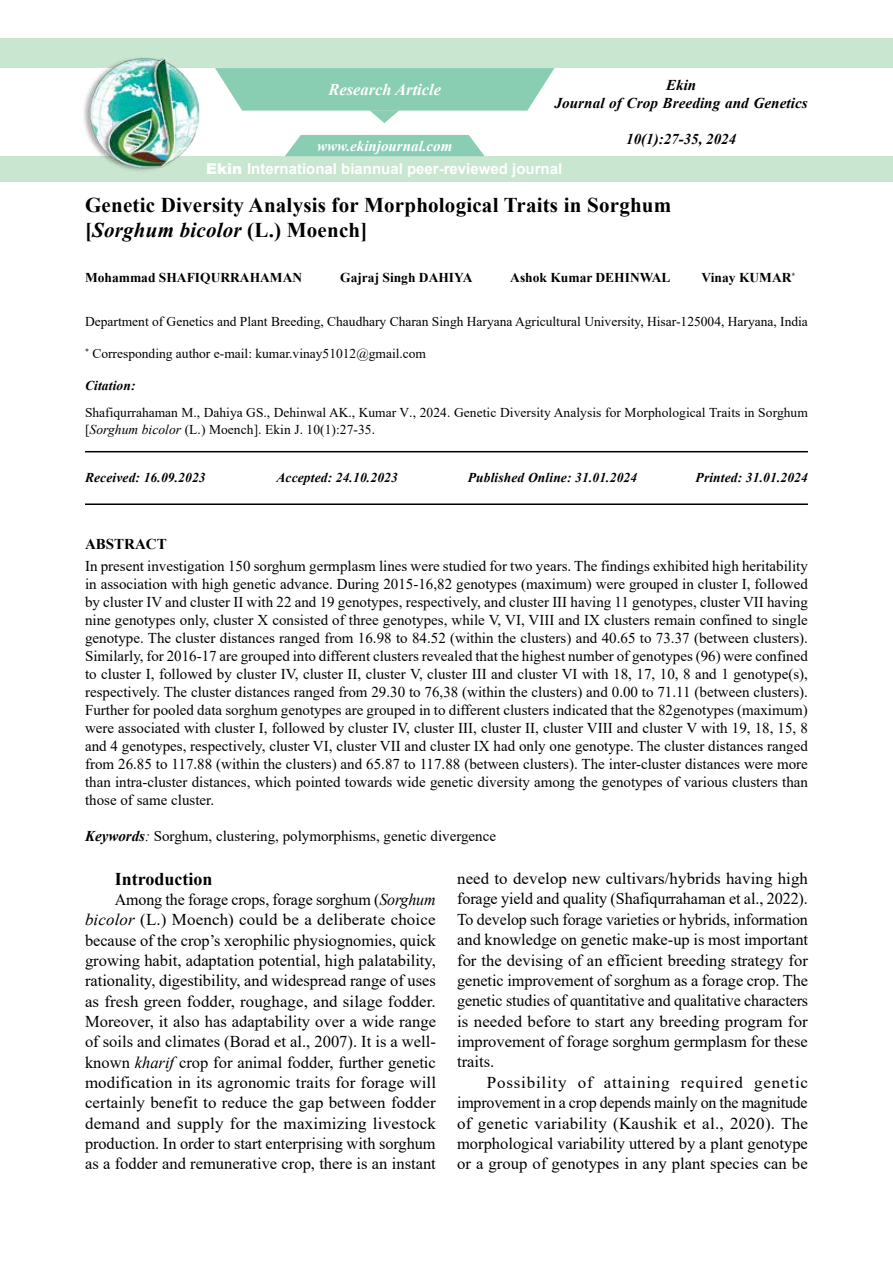
<style>
.page{position:relative;width:893px;height:1263px;background:#fff}
.page>*{position:absolute;margin:0;border:0;box-sizing:border-box;transform-origin:0 0}
.t1{font:700 21px/25.2px "Times New Roman";letter-spacing:.01em;color:#000}
.t2{font:700 18px "Times New Roman";color:#000}
.t3{font:16.5px/20.4px "Times New Roman";color:#000;text-align:justify}
.t4{font:italic 700 16.5px "Times New Roman";color:#fff}
.t5{font:15px/18px "Times New Roman";color:#000;text-align:justify}
.t6{font:italic 700 15px/18px "Times New Roman";letter-spacing:.005em;color:#000;text-align:center}
.t7{font:700 15px "Arial";color:#fff}
.t8{font:italic 700 15px "Times New Roman";color:#fff}
.t9{font:700 15px "Times New Roman";color:#000}
.t10{font:13.5px/16.2px "Times New Roman";color:#000}
.t11{font:italic 700 13.5px "Times New Roman";letter-spacing:.01em;color:#000}
.t12{font:700 13.5px "Times New Roman";color:#000}
.s1{font-weight:900}
.s2{font-style:italic}
.s3{font-weight:700;font-style:italic}
</style>
<div class="page">
<div style="left:0;top:38px;width:893px;height:30px;background:#c9e6d0"></div>
<div style="left:0;top:156px;width:893px;height:26px;background:#c9e6d0"></div>
<img style="left:84px;top:58px;width:116px;height:113px">
<svg style="left:215px;top:68px;width:339px;height:55px"></svg>
<svg style="left:285px;top:135px;width:200px;height:21px;background:#92d1b9"></svg>
<hr style="left:85px;top:451px;width:723px;height:1px;background:#000">
<hr style="left:85px;top:503px;width:723px;height:2px;background:#000">
<p class="t4" style="left:329px;top:78px;width:114px">Research Article</p>
<p class="t8" style="left:317px;top:135px;width:137px">www.ekinjournal.com</p>
<p class="t6" style="left:554px;top:76px;width:255px">Ekin<br>Journal of Crop Breeding and Genetics</p>
<p class="t6" style="left:626px;top:130px;width:111px">10(1):27-35, 2024</p>
<p class="t7" style="left:206px;top:159px;width:357px"><span class="s1">Ekin</span> International biannual peer-reviewed journal</p>
<h1 class="t1" style="left:85px;top:192px;width:588px">Genetic Diversity Analysis for Morphological Traits in Sorghum [<span class="s2">Sorghum bicolor</span> (L.) Moench]</h1>
<p class="t12" style="left:85px;top:268px;width:219px">Mohammad SHAFIQURRAHAMAN</p>
<p class="t12" style="left:340px;top:268px;width:134px">Gajraj Singh DAHIYA</p>
<p class="t12" style="left:510px;top:268px;width:162px">Ashok Kumar DEHINWAL</p>
<p class="t12" style="left:702px;top:268px;width:95px">Vinay KUMAR<sup>*</sup></p>
<p class="t10" style="left:85px;top:313px;width:724px">Department of Genetics and Plant Breeding, Chaudhary Charan Singh Haryana Agricultural University, Hisar-125004, Haryana, India</p>
<p class="t10" style="left:85px;top:345px;width:343px"><sup>*</sup> Corresponding author e-mail: kumar.vinay51012@gmail.com</p>
<p class="t11" style="left:85px;top:376px;width:52px">Citation:</p>
<p class="t10" style="left:85px;top:404px;width:724px">Shafiqurrahaman M., Dahiya GS., Dehinwal AK., Kumar V., 2024. Genetic Diversity Analysis for Morphological Traits in Sorghum [<span class="s2">Sorghum bicolor</span> (L.) Moench]. Ekin J. 10(1):27-35.</p>
<p class="t11" style="left:85px;top:468px;width:122px">Received: 16.09.2023</p>
<p class="t11" style="left:276px;top:468px;width:123px">Accepted: 24.10.2023</p>
<p class="t11" style="left:468px;top:468px;width:171px">Published Online: 31.01.2024</p>
<p class="t11" style="left:696px;top:468px;width:114px">Printed: 31.01.2024</p>
<p class="t9" style="left:85px;top:533px;width:83px">ABSTRACT</p>
<p class="t5" style="left:85px;top:556px;width:724px">In present investigation 150 sorghum germplasm lines were studied for two years. The findings exhibited high heritability in association with high genetic advance. During 2015-16,82 genotypes (maximum) were grouped in cluster I, followed by cluster IV and cluster II with 22 and 19 genotypes, respectively, and cluster III having 11 genotypes, cluster VII having nine genotypes only, cluster X consisted of three genotypes, while V, VI, VIII and IX clusters remain confined to single genotype. The cluster distances ranged from 16.98 to 84.52 (within the clusters) and 40.65 to 73.37 (between clusters).<br>Similarly, for 2016-17 are grouped into different clusters revealed that the highest number of genotypes (96) were confined to cluster I, followed by cluster IV, cluster II, cluster V, cluster III and cluster VI with 18, 17, 10, 8 and 1 genotype(s), respectively. The cluster distances ranged from 29.30 to 76,38 (within the clusters) and 0.00 to 71.11 (between clusters).<br>Further for pooled data sorghum genotypes are grouped in to different clusters indicated that the 82genotypes (maximum) were associated with cluster I, followed by cluster IV, cluster III, cluster II, cluster VIII and cluster V with 19, 18, 15, 8 and 4 genotypes, respectively, cluster VI, cluster VII and cluster IX had only one genotype. The cluster distances ranged from 26.85 to 117.88 (within the clusters) and 65.87 to 117.88 (between clusters). The inter-cluster distances were more than intra-cluster distances, which pointed towards wide genetic diversity among the genotypes of various clusters than those of same cluster.</p>
<p class="t5" style="left:85px;top:826px;width:413px"><span class="s3">Keywords</span><span class="s2">:</span> Sorghum, clustering, polymorphisms, genetic divergence</p>
<p class="t2" style="left:115px;top:866px;width:99px">Introduction</p>
<p class="t3" style="left:85px;top:889px;width:353px;text-indent:30px">Among the forage crops, forage sorghum (<span class="s2">Sorghum bicolor</span> (L.) Moench) could be a deliberate choice because of the crop’s xerophilic physiognomies, quick growing habit, adaptation potential, high palatability, rationality, digestibility, and widespread range of uses as fresh green fodder, roughage, and silage fodder.<br>Moreover, it also has adaptability over a wide range of soils and climates (Borad et al., 2007). It is a well&shy;known <span class="s2">kharif</span> crop for animal fodder, further genetic modification in its agronomic traits for forage will certainly benefit to reduce the gap between fodder demand and supply for the maximizing livestock production. In order to start enterprising with sorghum as a fodder and remunerative crop, there is an instant</p>
<p class="t3" style="left:457px;top:868px;width:353px">need to develop new cultivars/hybrids having high forage yield and quality (Shafiqurrahaman et al., 2022).<br>To develop such forage varieties or hybrids, information and knowledge on genetic make-up is most important for the devising of an efficient breeding strategy for genetic improvement of sorghum as a forage crop. The genetic studies of quantitative and qualitative characters is needed before to start any breeding program for improvement of forage sorghum germplasm for these traits.</p>
<p class="t3" style="left:457px;top:1071px;width:352px;text-indent:30px">Possibility of attaining required genetic improvement in a crop depends mainly on the magnitude of genetic variability (Kaushik et al., 2020). The morphological variability uttered by a plant genotype or a group of genotypes in any plant species can be</p>
</div>
